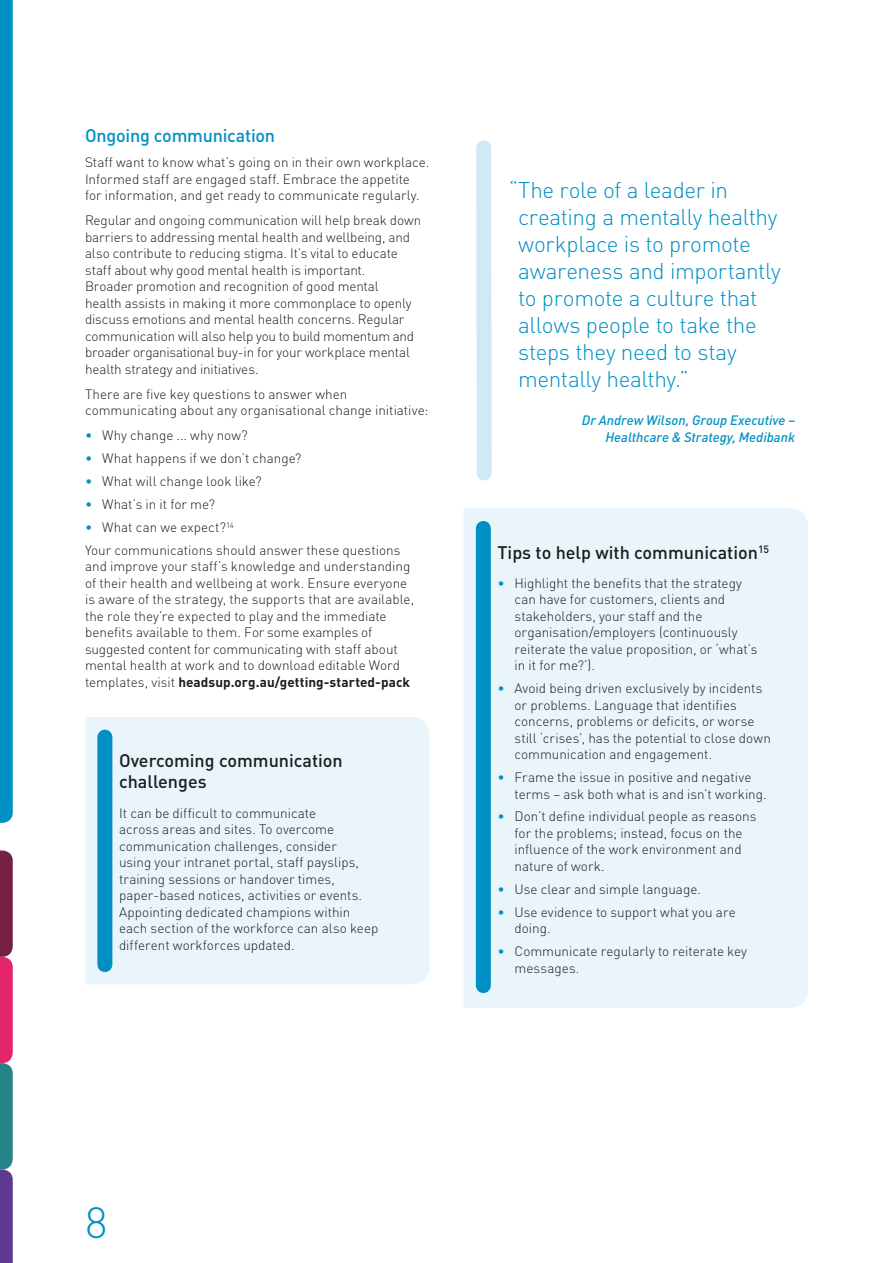
<style>
.page{position:relative;width:893px;height:1263px;background:#fff}
.page>*{position:absolute;margin:0;border:0;box-sizing:border-box;transform-origin:0 0}
.t1{font:300 43.05px "DIN";color:#0090c3}
.t2{font:300 22.5px/27px "DIN";letter-spacing:-.015em;color:#0090c3}
.t3{font:500 18px/21px "DIN";color:#1d1d1b}
.t4{font:500 18px "DIN";letter-spacing:-.015em;color:#0090c3}
.t5{font:300 13.5px/16.5px "DIN";color:#1d1d1b}
.t6{font:italic 500 13.5px/16.5px "DIN";color:#0090c3;text-align:right}
.s1{color:#0090c3}
.s2{font-weight:700}
</style>
<div class="page">
<svg style="left:0;top:0;width:13px;height:823px;background:#0592c4"></svg>
<svg style="left:0;top:850px;width:13px;height:413px;background:#7d4a77"></svg>
<div style="left:85px;top:717px;width:344px;height:267px;background:#e9f4fb"></div>
<div style="left:97px;top:737px;width:15px;height:227px;background:#0090c3"></div>
<div style="left:476px;top:148px;width:16px;height:325px;background:#d1e9f6"></div>
<div style="left:463px;top:508px;width:345px;height:500px;background:#e9f4fb"></div>
<div style="left:476px;top:528px;width:15px;height:457px;background:#0090c3"></div>
<h3 class="t4" style="left:85px;top:124px;width:192px">Ongoing communication</h3>
<p class="t5" style="left:85px;top:154px;width:346px">Staff want to know what’s going on in their own workplace.<br>Informed staff are engaged staff. Embrace the appetite for information, and get ready to communicate regularly.</p>
<p class="t5" style="left:85px;top:212px;width:338px">Regular and ongoing communication will help break down barriers to addressing mental health and wellbeing, and also contribute to reducing stigma. It’s vital to educate staff about why good mental health is important.<br>Broader promotion and recognition of good mental<br>health assists in making it more commonplace to openly discuss emotions and mental health concerns. Regular communication will also help you to build momentum and broader organisational buy-in for your workplace mental health strategy and initiatives.</p>
<p class="t5" style="left:85px;top:386px;width:345px">There are five key questions to answer when communicating about any organisational change initiative:</p>
<p class="t5" style="left:85px;top:427px;width:164px"><span class="s1">•</span> Why change ... why now?</p>
<p class="t5" style="left:85px;top:450px;width:218px"><span class="s1">•</span> What happens if we don’t change?</p>
<p class="t5" style="left:85px;top:473px;width:178px"><span class="s1">•</span> What will change look like?</p>
<p class="t5" style="left:85px;top:496px;width:131px"><span class="s1">•</span> What’s in it for me?</p>
<p class="t5" style="left:85px;top:515px;width:317px;line-height:23px"><span class="s1">•</span> What can we expect?<sup>14<br></sup>Your communications should answer these questions</p>
<p class="t5" style="left:85px;top:558px;width:331px">and improve your staff’s knowledge and understanding of their health and wellbeing at work. Ensure everyone is aware of the strategy, the supports that are available, the role they’re expected to play and the immediate benefits available to them. For some examples of suggested content for communicating with staff about mental health at work and to download editable Word templates, visit <span class="s2">headsup.org.au/getting-started-pack</span></p>
<h3 class="t3" style="left:119px;top:750px;width:225px">Overcoming communication challenges</h3>
<p class="t5" style="left:119px;top:804px;width:261px">It can be difficult to communicate<br>across areas and sites. To overcome communication challenges, consider<br>using your intranet portal, staff payslips, training sessions or handover times, paper-based notices, activities or events.<br>Appointing dedicated champions within each section of the workforce can also keep different workforces updated.</p>
<h2 class="t2" style="left:518px;top:177px;width:264px;text-indent:-10px">“The role of a leader in creating a mentally healthy workplace is to promote awareness and importantly to promote a culture that allows people to take the steps they need to stay mentally healthy.”</h2>
<p class="t6" style="left:582px;top:412px;width:215px">Dr Andrew Wilson, Group Executive –<br>Healthcare &amp; Strategy, Medibank</p>
<h3 class="t3" style="left:497px;top:541px;width:273px">Tips to help with communication<sup>15</sup></h3>
<p class="t5" style="left:514px;top:575px;width:244px;text-indent:-17px"><span class="s1">•</span> Highlight the benefits that the strategy can have for customers, clients and stakeholders, your staff and the organisation/employers (continuously reiterate the value proposition, or ‘what’s in it for me?’).</p>
<p class="t5" style="left:514px;top:680px;width:258px;text-indent:-17px"><span class="s1">•</span> Avoid being driven exclusively by incidents or problems. Language that identifies concerns, problems or deficits, or worse still ‘crises’, has the potential to close down communication and engagement.</p>
<p class="t5" style="left:514px;top:769px;width:254px;text-indent:-17px"><span class="s1">•</span> Frame the issue in positive and negative terms – ask both what is and isn’t working.</p>
<p class="t5" style="left:514px;top:808px;width:243px;text-indent:-17px"><span class="s1">•</span> Don’t define individual people as reasons for the problems; instead, focus on the influence of the work environment and nature of work.</p>
<p class="t5" style="left:497px;top:881px;width:205px"><span class="s1">•</span> Use clear and simple language.</p>
<p class="t5" style="left:514px;top:903px;width:223px;text-indent:-17px"><span class="s1">•</span> Use evidence to support what you are doing.</p>
<p class="t5" style="left:514px;top:943px;width:234px;text-indent:-17px"><span class="s1">•</span> Communicate regularly to reiterate key messages.</p>
<h1 class="t1" style="left:85px;top:1196px;width:24px">8</h1>
</div>
